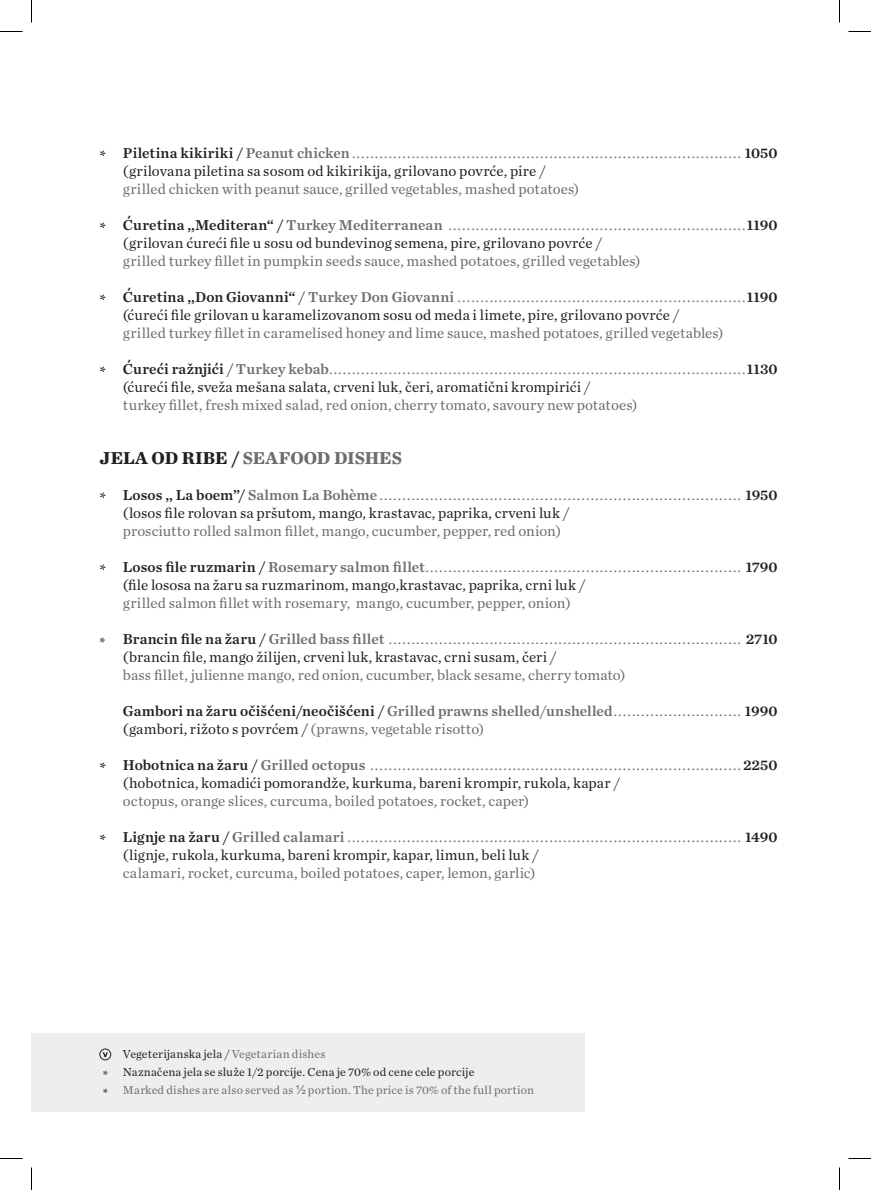
<style>
.page{position:relative;width:871px;height:1190px;background:#fff}
.page>*{position:absolute;margin:0;border:0;box-sizing:border-box;transform-origin:0 0}
.t1{font:700 18px "Chronicle Text G1";letter-spacing:-.005em;color:#6c6d70}
.t2{font:15px/18px "Chronicle Text G1";letter-spacing:.005em;color:#6c6d70}
.t3{font:15px/18px "Chronicle Text G1";letter-spacing:.005em;color:#231f20}
.t4{font:15px "Chronicle Text G1 Semi";letter-spacing:.005em;color:#231f20}
.t5{font:12px/18px "Chronicle Text G1";letter-spacing:.005em;color:#6c6d70}
.s1{font-family:"Chronicle Text G1 Semi";color:#231f20}
.s2{font-family:"Chronicle Text G1 Semi"}
.s3{color:#231f20}
.s4{font-family:"Chronicle Text G1 Semi";color:#6c6d70}
.s5{color:#6c6d70}
.s6{font-family:"Chronicle Text G1";color:#6c6d70}
.s7{font-family:"Arial"}
</style>
<div class="page">
<div style="left:32px;top:1033px;width:553px;height:79px;background:#eeeeef"></div>
<div style="left:100px;top:1049px;width:11px;height:11px;border:1px solid #231f20;border-radius:50%"></div>
<svg style="left:103px;top:1052px;width:5px;height:5px"></svg>
<svg style="left:0;top:31px;width:22px;height:1px"></svg>
<svg style="left:848px;top:31px;width:23px;height:1px"></svg>
<svg style="left:0;top:1158px;width:22px;height:1px"></svg>
<svg style="left:848px;top:1158px;width:23px;height:1px"></svg>
<svg style="left:31px;top:0;width:1px;height:22px"></svg>
<svg style="left:31px;top:1167px;width:1px;height:23px"></svg>
<svg style="left:839px;top:0;width:1px;height:22px"></svg>
<svg style="left:839px;top:1167px;width:1px;height:23px"></svg>
<p class="t2" style="left:123px;top:143px;width:656px;text-indent:-23px"><span class="s1">* Piletina kikiriki /</span> <span class="s2">Peanut chicken</span>..................................................................................... <span class="s1">1050 </span><span class="s3">(grilovana piletina sa sosom od kikirikija, grilovano povrće, pire /</span></p>
<p class="t2" style="left:123px;top:179px;width:458px">grilled chicken with peanut sauce, grilled vegetables, mashed potatoes)</p>
<p class="t2" style="left:123px;top:215px;width:656px;text-indent:-23px"><span class="s1">* Ćuretina ,,Mediteran“ /</span> <span class="s2">Turkey Mediterranean</span> .................................................................<span class="s1">1190 </span><span class="s3">(grilovan ćureći file u sosu od bundevinog semena, pire, grilovano povrće /</span></p>
<p class="t2" style="left:123px;top:251px;width:519px">grilled turkey fillet in pumpkin seeds sauce, mashed potatoes, grilled vegetables)</p>
<p class="t3" style="left:123px;top:287px;width:656px;text-indent:-23px"><span class="s2">* Ćuretina ,,Don Giovanni“</span> / <span class="s4">Turkey Don Giovanni</span> <span class="s5">...............................................................</span><span class="s2">1190 </span>(ćureći file grilovan u karamelizovanom sosu od meda i limete, pire, grilovano povrće /</p>
<p class="t2" style="left:123px;top:323px;width:602px">grilled turkey fillet in caramelised honey and lime sauce, mashed potatoes, grilled vegetables)</p>
<p class="t2" style="left:123px;top:359px;width:656px;text-indent:-23px"><span class="s1">* Ćureći ražnjići</span> <span class="s3">/</span> <span class="s2">Turkey kebab</span>...........................................................................................<span class="s1">1130 </span><span class="s3">(ćureći file, sveža mešana salata, crveni luk, čeri, aromatični krompirići /</span></p>
<p class="t2" style="left:123px;top:395px;width:516px">turkey fillet, fresh mixed salad, red onion, cherry tomato, savoury new potatoes)</p>
<p class="t1" style="left:100px;top:443px;width:304px"><span class="s3">JELA OD RIBE /</span> SEAFOOD DISHES</p>
<p class="t2" style="left:123px;top:485px;width:656px;text-indent:-23px"><span class="s1">* Losos ,, La boem”/</span> <span class="s2">Salmon La Bohème</span>............................................................................... <span class="s1">1950 </span><span class="s3">(losos file rolovan sa pršutom, mango, krastavac, paprika, crveni luk /</span></p>
<p class="t2" style="left:123px;top:521px;width:440px">prosciutto rolled salmon fillet, mango, cucumber, pepper, red onion)</p>
<p class="t2" style="left:123px;top:557px;width:656px;text-indent:-23px"><span class="s1">* Losos file ruzmarin /</span> <span class="s2">Rosemary salmon fillet</span>..................................................................... <span class="s1">1790 </span><span class="s3">(file lososa na žaru sa ruzmarinom, mango,krastavac, paprika, crni luk /</span></p>
<p class="t2" style="left:123px;top:593px;width:449px">grilled salmon fillet with rosemary, mango, cucumber, pepper, onion)</p>
<p class="t2" style="left:123px;top:629px;width:656px;text-indent:-23px"><sub>*</sub> <span class="s1">Brancin file na žaru /</span> <span class="s2">Grilled bass fillet</span> ............................................................................. <span class="s1">2710 </span><span class="s3">(brancin file, mango žilijen, crveni luk, krastavac, crni susam, čeri /</span></p>
<p class="t2" style="left:123px;top:665px;width:504px">bass fillet, julienne mango, red onion, cucumber, black sesame, cherry tomato)</p>
<p class="t4" style="left:123px;top:699px;width:656px">Gambori na žaru očišćeni/neočišćeni / <span class="s5">Grilled prawns shelled/unshelled</span><span class="s6">............................</span> 1990</p>
<p class="t2" style="left:123px;top:719px;width:363px"><span class="s3">(gambori, rižoto s povrćem /</span> (prawns, vegetable risotto)</p>
<p class="t2" style="left:123px;top:755px;width:656px;text-indent:-23px"><span class="s1">* Hobotnica na žaru /</span> <span class="s2">Grilled octopus</span> .................................................................................<span class="s1">2250 </span><span class="s3">(hobotnica, komadići pomorandže, kurkuma, bareni krompir, rukola, kapar /</span></p>
<p class="t2" style="left:123px;top:791px;width:408px">octopus, orange slices, curcuma, boiled potatoes, rocket, caper)</p>
<p class="t2" style="left:123px;top:827px;width:656px;text-indent:-23px"><span class="s1">* Lignje na žaru /</span> <span class="s2">Grilled calamari</span> ...................................................................................... <span class="s1">1490 </span><span class="s3">(lignje, rukola, kurkuma, bareni krompir, kapar, limun, beli luk /</span></p>
<p class="t2" style="left:123px;top:863px;width:414px">calamari, rocket, curcuma, boiled potatoes, caper, lemon, garlic)</p>
<p class="t5" style="left:103px;top:1044px;width:433px;text-indent:20px"><span class="s3">Vegeterijanska jela /</span> Vegetarian dishes<br><span class="s1">*</span> <span class="s3">Naznačena jela se služe 1/2 porcije. Cena je 70% od cene cele porcije<br></span><span class="s1">*</span> Marked dishes are also served as <span class="s7">½</span> portion. The price is 70% of the full portion</p>
</div>
